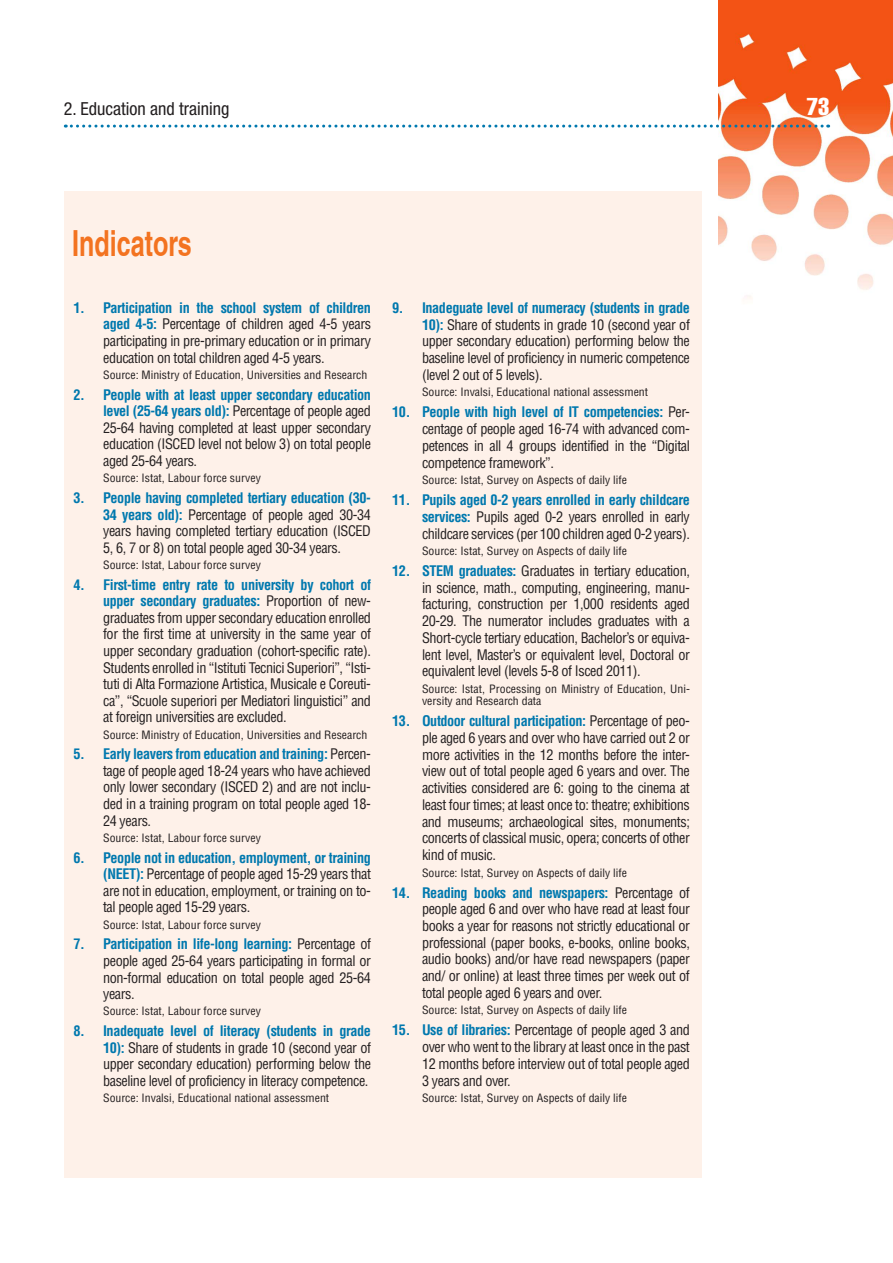
<style>
.page{position:relative;width:893px;height:1263px;background:#fff}
.page>*{position:absolute;margin:0;border:0;box-sizing:border-box;transform-origin:0 0}
.t1{font:700 condensed 36px "Helvetica";color:#f37320;scale:.85 1}
.t2{font:24px "Helvetica LT Std Comp";color:#fff}
.t3{font:condensed 18px "Helvetica Neue LT Std";color:#231f20}
.t4{font:condensed 14.25px/16.8px "Helvetica LT Std";letter-spacing:-.03em;color:#231f20;text-align:justify}
.t5{font:condensed 11.25px/12.3px "Helvetica LT Std";color:#231f20;scale:1.05 1}
.s1{font-weight:700;color:#0078ae}
</style>
<div class="page">
<img style="left:719px;top:0;width:174px;height:299px">
<svg style="left:65px;top:125px;width:764px;height:3px"></svg>
<div style="left:64px;top:191px;width:638px;height:987px;background:#fef1e9"></div>
<p class="t3" style="left:64px;top:98px;width:167px">2. Education and training</p>
<h2 class="t2" style="left:807px;top:91px;width:24px">73</h2>
<h1 class="t1" style="left:72px;top:222px;width:142px">Indicators</h1>
<p class="t4" style="left:103px;top:299px;width:269px;text-indent:-30px"><span class="s1">1. Participation in the school system of children aged 4-5:</span> Percentage of children aged 4-5 years participating in pre-primary education or in primary education on total children aged 4-5 years.</p>
<p class="t5" style="left:103px;top:369px;width:253px">Source: Ministry of Education, Universities and Research</p>
<p class="t4" style="left:103px;top:386px;width:269px;text-indent:-30px"><span class="s1">2. People with at least upper secondary education level (25-64 years old):</span> Percentage of people aged 25-64 having completed at least upper secondary education (ISCED level not below 3) on total people aged 25-64 years.</p>
<p class="t5" style="left:103px;top:472px;width:152px">Source: Istat, Labour force survey</p>
<p class="t4" style="left:103px;top:489px;width:269px;text-indent:-30px"><span class="s1">3. People having completed tertiary education (30- 34 years old):</span> Percentage of people aged 30-34 years having completed tertiary education (ISCED 5, 6, 7 or 8) on total people aged 30-34 years.</p>
<p class="t5" style="left:103px;top:559px;width:152px">Source: Istat, Labour force survey</p>
<p class="t4" style="left:103px;top:576px;width:269px;text-indent:-30px"><span class="s1">4. First-time entry rate to university by cohort of upper secondary graduates:</span> Proportion of new&shy;graduates from upper secondary education enrolled for the first time at university in the same year of upper secondary graduation (cohort-specific rate).<br>Students enrolled in “Istituti Tecnici Superiori”, “Isti&shy;tuti di Alta Formazione Artistica, Musicale e Coreuti&shy;ca”, “Scuole superiori per Mediatori linguistici” and at foreign universities are excluded.</p>
<p class="t5" style="left:103px;top:728px;width:253px">Source: Ministry of Education, Universities and Research</p>
<p class="t4" style="left:103px;top:746px;width:269px;text-indent:-30px"><span class="s1">5. Early leavers from education and training:</span> Percen&shy;tage of people aged 18-24 years who have achieved only lower secondary (ISCED 2) and are not inclu&shy;ded in a training program on total people aged 18- 24 years.</p>
<p class="t5" style="left:103px;top:831px;width:152px">Source: Istat, Labour force survey</p>
<p class="t4" style="left:103px;top:849px;width:269px;text-indent:-30px"><span class="s1">6. People not in education, employment, or training (NEET):</span> Percentage of people aged 15-29 years that are not in education, employment, or training on to&shy;tal people aged 15-29 years.</p>
<p class="t5" style="left:103px;top:918px;width:152px">Source: Istat, Labour force survey</p>
<p class="t4" style="left:103px;top:936px;width:269px;text-indent:-30px"><span class="s1">7. Participation in life-long learning:</span> Percentage of people aged 25-64 years participating in formal or non-formal education on total people aged 25-64 years.</p>
<p class="t5" style="left:103px;top:1005px;width:152px">Source: Istat, Labour force survey</p>
<p class="t4" style="left:103px;top:1023px;width:269px;text-indent:-30px"><span class="s1">8. Inadequate level of literacy (students in grade 10):</span> Share of students in grade 10 (second year of upper secondary education) performing below the baseline level of proficiency in literacy competence.</p>
<p class="t5" style="left:103px;top:1092px;width:217px">Source: Invalsi, Educational national assessment</p>
<p class="t4" style="left:422px;top:299px;width:269px;text-indent:-30px"><span class="s1">9. Inadeguate level of numeracy (students in grade 10):</span> Share of students in grade 10 (second year of upper secondary education) performing below the baseline level of proficiency in numeric competence (level 2 out of 5 levels).</p>
<p class="t5" style="left:422px;top:386px;width:217px">Source: Invalsi, Educational national assessment</p>
<p class="t4" style="left:422px;top:404px;width:269px;text-indent:-30px"><span class="s1">10. People with high level of IT competencies:</span> Per&shy;centage of people aged 16-74 with advanced com&shy;petences in all 4 groups identified in the “Digital competence framework”.</p>
<p class="t5" style="left:422px;top:474px;width:197px">Source: Istat, Survey on Aspects of daily life</p>
<p class="t4" style="left:422px;top:491px;width:269px;text-indent:-30px"><span class="s1">11. Pupils aged 0-2 years enrolled in early childcare services:</span> Pupils aged 0-2 years enrolled in early childcare services (per 100 children aged 0-2 years).</p>
<p class="t5" style="left:422px;top:545px;width:197px">Source: Istat, Survey on Aspects of daily life</p>
<p class="t4" style="left:422px;top:562px;width:269px;text-indent:-30px"><span class="s1">12. STEM graduates:</span> Graduates in tertiary education, in science, math., computing, engineering, manu&shy;facturing, construction per 1,000 residents aged 20-29. The numerator includes graduates with a Short-cycle tertiary education, Bachelor’s or equiva&shy;lent level, Master’s or equivalent level, Doctoral or equivalent level (levels 5-8 of Isced 2011).</p>
<p class="t5" style="left:422px;top:683px;width:257px">Source: Istat, Processing on Ministry of Education, Uni&shy;versity and Research data</p>
<p class="t4" style="left:422px;top:712px;width:269px;text-indent:-30px"><span class="s1">13. Outdoor cultural participation:</span> Percentage of peo&shy;ple aged 6 years and over who have carried out 2 or more activities in the 12 months before the inter&shy;view out of total people aged 6 years and over. The activities considered are 6: going to the cinema at least four times; at least once to: theatre; exhibitions and museums; archaeological sites, monuments; concerts of classical music, opera; concerts of other kind of music.</p>
<p class="t5" style="left:422px;top:866px;width:197px">Source: Istat, Survey on Aspects of daily life</p>
<p class="t4" style="left:422px;top:884px;width:269px;text-indent:-30px"><span class="s1">14. Reading books and newspapers:</span> Percentage of people aged 6 and over who have read at least four books a year for reasons not strictly educational or professional (paper books, e-books, online books, audio books) and/or have read newspapers (paper and/ or online) at least three times per week out of total people aged 6 years and over.</p>
<p class="t5" style="left:422px;top:1004px;width:197px">Source: Istat, Survey on Aspects of daily life</p>
<p class="t4" style="left:422px;top:1022px;width:269px;text-indent:-30px"><span class="s1">15. Use of libraries:</span> Percentage of people aged 3 and over who went to the library at least once in the past 12 months before interview out of total people aged 3 years and over.</p>
<p class="t5" style="left:422px;top:1092px;width:197px">Source: Istat, Survey on Aspects of daily life</p>
</div>
